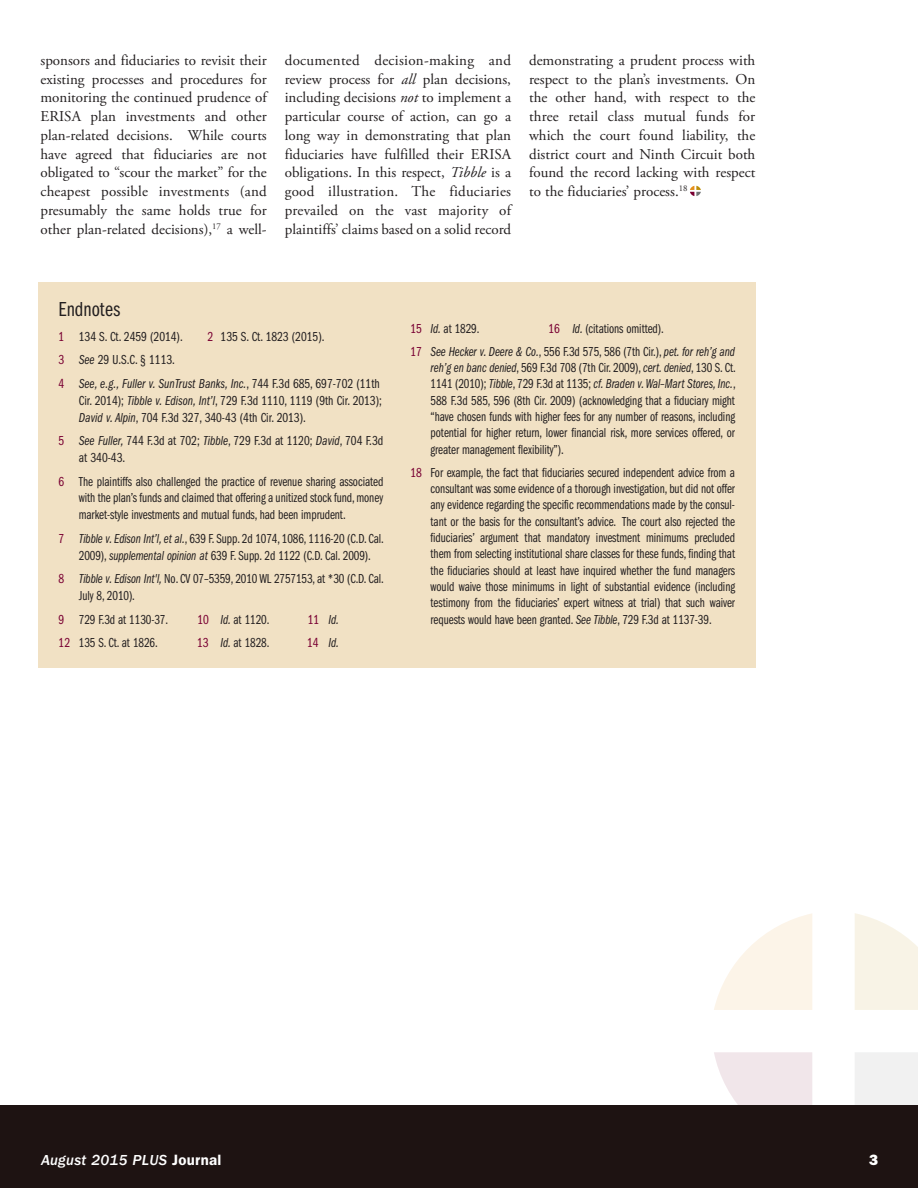
<style>
.page{position:relative;width:918px;height:1188px;background:#fff}
.page>*{position:absolute;margin:0;border:0;box-sizing:border-box;transform-origin:0 0}
.t1{font:21px "ITC Franklin Gothic Std Bk Cp";color:#231f20}
.Firm_Single_05{font:15px/18.8px "Adobe Garamond Pro";color:#231f20;text-align:justify}
.t2{font:15px "ITC Franklin Gothic Std Med It";letter-spacing:.02em;color:#fff}
.t3{font:15px "ITC Franklin Gothic Std Hvy";color:#fff}
.Endnote_text{font:13.5px/16.4px "ITC Franklin Gothic Std Bk Cp";letter-spacing:-.005em;color:#231f20}
.Endnote_text-2{font:13.5px "ITC Franklin Gothic Std Bk Cp It";color:#231f20}
.s1{font-style:italic}
.s2{color:#790032}
.s3{font-family:"ITC Franklin Gothic Std Bk Cp It"}
.s4{font-family:"ITC Franklin Gothic Std Bk Cp";color:#790032}
.s5{font-family:"ITC Franklin Gothic Std";font-weight:600}
</style>
<div class="page">
<div style="left:855px;top:1052px;width:63px;height:54px;background:#f1f1f1"></div>
<svg style="left:855px;top:913px;width:63px;height:97px;background:#f8f4e9"></svg>
<svg style="left:714px;top:913px;width:98px;height:97px"></svg>
<svg style="left:714px;top:1052px;width:98px;height:54px;background:#eee4e8"></svg>
<div style="left:0;top:1106px;width:918px;height:82px;background:#1e1312"></div>
<svg style="left:690px;top:186px;width:11px;height:10px"></svg>
<div style="left:38px;top:282px;width:717px;height:385px;background:#f1e1c4"></div>
<p class="Firm_Single_05" style="left:40px;top:51px;width:228px">sponsors and fiduciaries to revisit their existing processes and procedures for monitoring the continued prudence of ERISA plan investments and other plan-related decisions. While courts have agreed that fiduciaries are not obligated to “scour the market” for the cheapest possible investments (and presumably the same holds true for other plan-related decisions),<sup>17</sup> a well-</p>
<p class="Firm_Single_05" style="left:285px;top:51px;width:228px">documented decision-making and review process for <span class="s1">all</span> plan decisions, including decisions <span class="s1">not</span> to implement a particular course of action, can go a long way in demonstrating that plan fiduciaries have fulfilled their ERISA obligations. In this respect, <span class="s1">Tibble</span> is a good illustration. The fiduciaries prevailed on the vast majority of plaintiffs’ claims based on a solid record</p>
<p class="Firm_Single_05" style="left:529px;top:51px;width:228px">demonstrating a prudent process with respect to the plan’s investments. On the other hand, with respect to the three retail class mutual funds for which the court found liability, the district court and Ninth Circuit both found the record lacking with respect to the fiduciaries’ process.<sup>18</sup></p>
<p class="t1" style="left:59px;top:298px;width:63px">Endnotes</p>
<p class="Endnote_text" style="left:59px;top:328px;width:126px"><span class="s2">1</span> 134 S. Ct. 2459 (2014).</p>
<p class="Endnote_text" style="left:207px;top:328px;width:119px"><span class="s2">2</span> 135 S. Ct. 1823 (2015).</p>
<p class="Endnote_text" style="left:59px;top:352px;width:118px"><span class="s2">3</span> <span class="s3">See</span> 29 U.S.C. § 1113.</p>
<p class="Endnote_text" style="left:79px;top:375px;width:305px;line-height:16.8px;text-indent:-20px"><span class="s2">4</span> <span class="s3">See, e.g., Fuller v. SunTrust Banks, Inc.</span>, 744 F.3d 685, 697-702 (11th<br>Cir. 2014); <span class="s3">Tibble v. Edison, Int’l</span>, 729 F.3d 1110, 1119 (9th Cir. 2013);<br><span class="s3">David v. Alpin</span>, 704 F.3d 327, 340-43 (4th Cir. 2013).</p>
<p class="Endnote_text" style="left:79px;top:433px;width:306px;line-height:16.8px;text-indent:-20px"><span class="s2">5</span> <span class="s3">See Fuller,</span> 744 F.3d at 702; <span class="s3">Tibble</span>, 729 F.3d at 1120; <span class="s3">David</span>, 704 F.3d at 340-43.</p>
<p class="Endnote_text" style="left:79px;top:473px;width:306px;line-height:16.8px;text-align:justify;text-indent:-20px"><span class="s2">6</span> The plaintiffs also challenged the practice of revenue sharing associated with the plan’s funds and claimed that offering a unitized stock fund, money market-style investments and mutual funds, had been imprudent.</p>
<p class="Endnote_text" style="left:59px;top:530px;width:327px;line-height:16.8px;text-align:center"><span class="s2">7</span> <span class="s3">Tibble v. Edison Int’l, et al.</span>, 639 F. Supp. 2d 1074, 1086, 1116-20 (C.D. Cal.<br>2009), <span class="s3">supplemental opinion at</span> 639 F. Supp. 2d 1122 (C.D. Cal. 2009).</p>
<p class="Endnote_text" style="left:79px;top:571px;width:307px;line-height:16.8px;text-indent:-20px"><span class="s2">8</span> <span class="s3">Tibble v. Edison Int'l,</span> No. CV 07–5359, 2010 WL 2757153, at *30 (C.D. Cal.<br>July 8, 2010).</p>
<p class="Endnote_text" style="left:59px;top:611px;width:111px"><span class="s2">9</span> 729 F.3d at 1130-37.</p>
<p class="Endnote_text" style="left:197px;top:611px;width:73px"><span class="s2">10</span> <span class="s3">Id.</span> at 1120.</p>
<p class="Endnote_text-2" style="left:308px;top:612px;width:33px"><span class="s4">11</span> Id.</p>
<p class="Endnote_text" style="left:59px;top:635px;width:101px"><span class="s2">12</span> 135 S. Ct. at 1826.</p>
<p class="Endnote_text" style="left:197px;top:635px;width:74px"><span class="s2">13</span> <span class="s3">Id.</span> at 1828.</p>
<p class="Endnote_text-2" style="left:307px;top:635px;width:34px"><span class="s4">14</span> Id.</p>
<p class="Endnote_text" style="left:410px;top:320px;width:71px"><span class="s2">15</span> <span class="s3">Id.</span> at 1829.</p>
<p class="Endnote_text" style="left:548px;top:320px;width:117px"><span class="s2">16</span> <span class="s3">Id.</span> (citations omitted).</p>
<p class="Endnote_text" style="left:431px;top:343px;width:307px;text-align:justify;text-indent:-20px"><span class="s2">17</span> <span class="s3">See Hecker v. Deere &amp; Co.</span>, 556 F.3d 575, 586 (7th Cir.), <span class="s3">pet. for reh’g and reh’g en banc denied</span>, 569 F.3d 708 (7th Cir. 2009), <span class="s3">cert. denied</span>, 130 S. Ct.<br>1141 (2010); <span class="s3">Tibble</span>, 729 F.3d at 1135; <span class="s3">cf. Braden v. Wal–Mart Stores, Inc.</span>, 588 F.3d 585, 596 (8th Cir. 2009) (acknowledging that a fiduciary might “have chosen funds with higher fees for any number of reasons, including potential for higher return, lower financial risk, more services offered, or greater management flexibility”).</p>
<p class="Endnote_text" style="left:431px;top:464px;width:306px;text-align:justify;text-indent:-20px"><span class="s2">18</span> For example, the fact that fiduciaries secured independent advice from a consultant was some evidence of a thorough investigation, but did not offer any evidence regarding the specific recommendations made by the consul&shy;tant or the basis for the consultant’s advice. The court also rejected the fiduciaries’ argument that mandatory investment minimums precluded them from selecting institutional share classes for these funds, finding that the fiduciaries should at least have inquired whether the fund managers would waive those minimums in light of substantial evidence (including testimony from the fiduciaries’ expert witness at trial) that such waiver requests would have been granted. <span class="s3">See Tibble</span>, 729 F.3d at 1137-39.</p>
<p class="t2" style="left:41px;top:1152px;width:182px">August 2015 PLUS <span class="s5">Journal</span></p>
<p class="t3" style="left:869px;top:1151px;width:10px">3</p>
</div>
